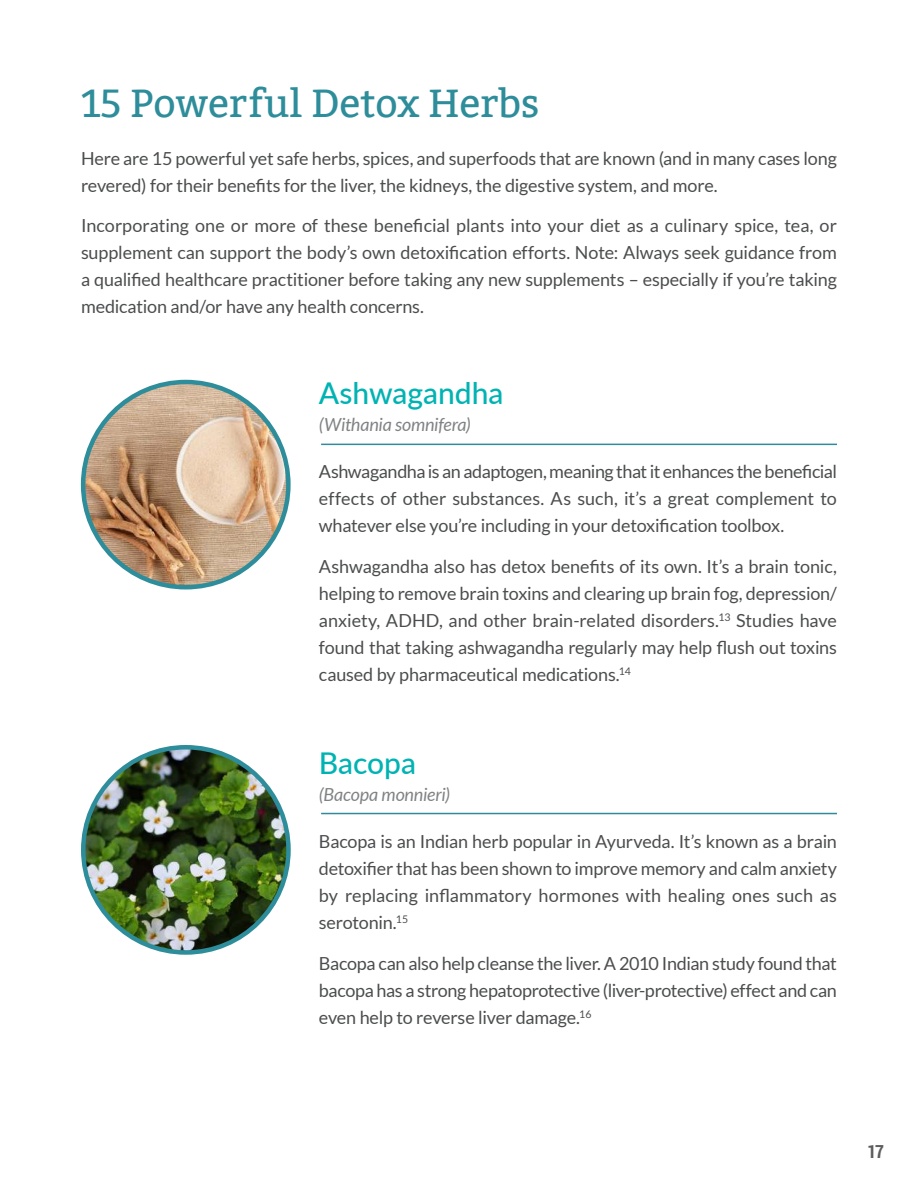
<style>
.page{position:relative;width:918px;height:1188px;background:#fff}
.page>*{position:absolute;margin:0;border:0;box-sizing:border-box;transform-origin:0 0}
.t1{font:39px "Bitter";color:#2e8d9a}
.t2{font:500 30px "Lato";color:#00b3b3}
.t3{font:18px/27px "Lato";letter-spacing:-.01em;color:#4c4d4e;text-align:justify}
.t4{font:italic 18px "Lato";letter-spacing:-.01em;color:#808284}
.t5{font:700 18px "Roboto Condensed";color:#5e5e60}
</style>
<div class="page">
<hr style="left:321px;top:444px;width:516px;height:1px;background:#2e8d9a">
<hr style="left:321px;top:813px;width:516px;height:1px;background:#2e8d9a">
<img style="left:83px;top:382px;width:205px;height:205px;border-radius:103px">
<div style="left:81px;top:380px;width:210px;height:209px;border:5px solid #2e8d9a;border-radius:50%"></div>
<img style="left:83px;top:747px;width:205px;height:205px;border-radius:103px">
<div style="left:81px;top:745px;width:210px;height:210px;border:5px solid #2e8d9a;border-radius:50%"></div>
<h1 class="t1" style="left:81px;top:81px;width:460px">15 Powerful Detox Herbs</h1>
<p class="t3" style="left:81px;top:146px;width:757px">Here are 15 powerful yet safe herbs, spices, and superfoods that are known (and in many cases long revered) for their benefits for the liver, the kidneys, the digestive system, and more.</p>
<p class="t3" style="left:81px;top:212px;width:757px">Incorporating one or more of these beneficial plants into your diet as a culinary spice, tea, or supplement can support the body’s own detoxification efforts. Note: Always seek guidance from a qualified healthcare practitioner before taking any new supplements – especially if you’re taking medication and/or have any health concerns.</p>
<h2 class="t2" style="left:319px;top:372px;width:186px">Ashwagandha</h2>
<p class="t4" style="left:319px;top:417px;width:154px">(Withania somnifera)</p>
<p class="t3" style="left:319px;top:458px;width:520px">Ashwagandha is an adaptogen, meaning that it enhances the beneficial effects of other substances. As such, it’s a great complement to whatever else you’re including in your detoxification toolbox.</p>
<p class="t3" style="left:319px;top:553px;width:520px">Ashwagandha also has detox benefits of its own. It’s a brain tonic, helping to remove brain toxins and clearing up brain fog, depression/ anxiety, ADHD, and other brain-related disorders.<sup>13</sup> Studies have found that taking ashwagandha regularly may help flush out toxins caused by pharmaceutical medications.<sup>14</sup></p>
<h2 class="t2" style="left:319px;top:741px;width:99px">Bacopa</h2>
<p class="t4" style="left:319px;top:787px;width:133px">(Bacopa monnieri)</p>
<p class="t3" style="left:319px;top:829px;width:520px">Bacopa is an Indian herb popular in Ayurveda. It’s known as a brain detoxifier that has been shown to improve memory and calm anxiety by replacing inflammatory hormones with healing ones such as serotonin.<sup>15</sup></p>
<p class="t3" style="left:319px;top:951px;width:520px">Bacopa can also help cleanse the liver. A 2010 Indian study found that bacopa has a strong hepatoprotective (liver-protective) effect and can even help to reverse liver damage.<sup>16</sup></p>
<p class="t5" style="left:867px;top:1141px;width:18px">17</p>
</div>
